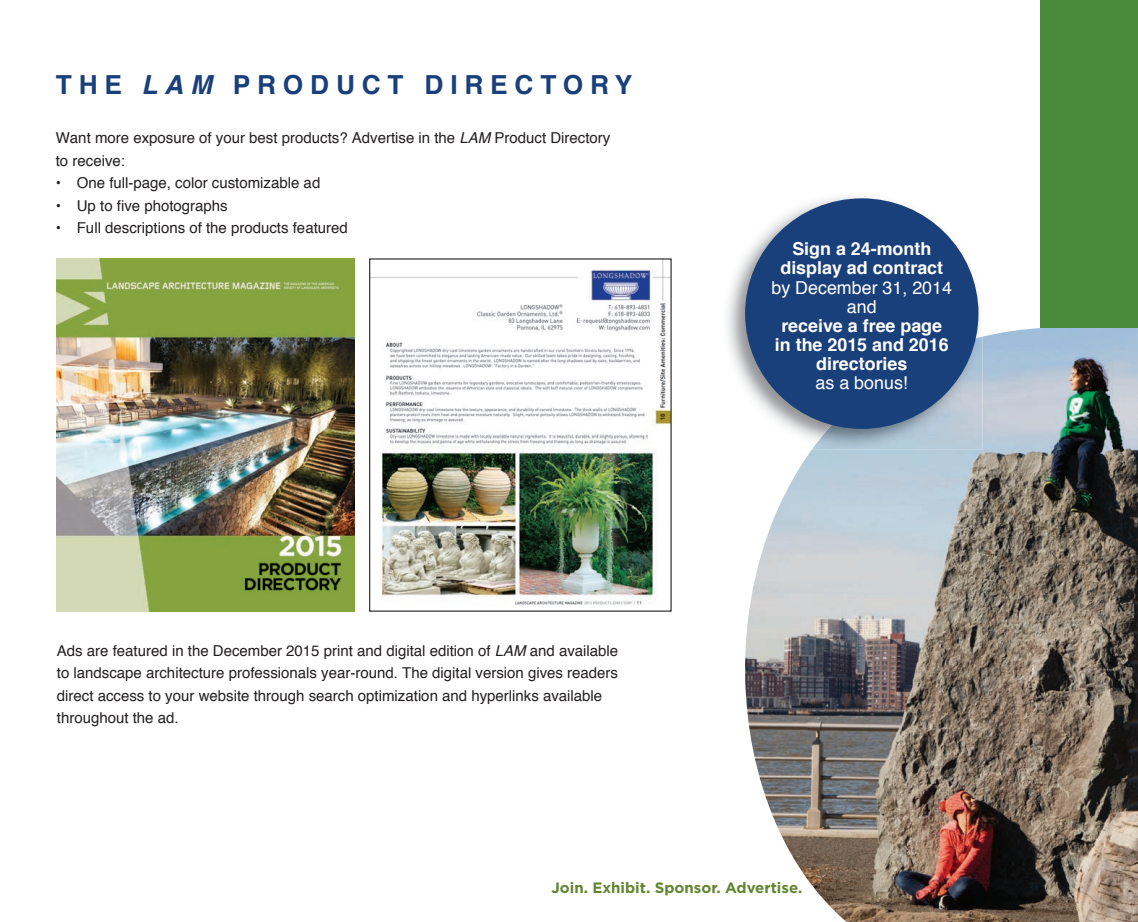
<style>
.page{position:relative;width:1138px;height:922px;background:#fff}
.page>*{position:absolute;margin:0;border:0;box-sizing:border-box;transform-origin:0 0}
.t1{font:700 26.25px "Helvetica";letter-spacing:.26em;color:#1a407b}
.t2{font:700 17.85px/19px "Helvetica";color:#fff;text-align:center}
.t3{font:17.85px/19px "Helvetica";color:#fff;text-align:center}
.t4{font:15px/22.5px "Helvetica";color:#231f20}
.t5{font:700 15px "Gotham";color:#618530}
.s1{font-style:italic}
</style>
<div class="page">
<img style="left:57px;top:258px;width:297px;height:353px">
<img style="left:371px;top:260px;width:298px;height:345px">
<img style="left:745px;top:328px;width:393px;height:594px">
<div style="left:1040px;top:0;width:98px;height:328px;background:#498b3a"></div>
<img style="left:727px;top:196px;width:255px;height:253px">
<img style="left:812px;top:336px;width:170px;height:113px">
<div style="left:745px;top:198px;width:233px;height:231px;background:#1a407b;border-radius:50%"></div>
<h1 class="t1" style="left:56px;top:63px;width:578px">THE <span class="s1">LAM</span> PRODUCT DIRECTORY</h1>
<p class="t4" style="left:56px;top:127px;width:556px">Want more exposure of your best products? Advertise in the <span class="s1">LAM</span> Product Directory to receive:</p>
<p class="t4" style="left:56px;top:172px;width:266px">• One full-page, color customizable ad</p>
<p class="t4" style="left:56px;top:195px;width:173px">• Up to five photographs</p>
<p class="t4" style="left:56px;top:217px;width:293px">• Full descriptions of the products featured</p>
<p class="t4" style="left:57px;top:640px;width:563px">Ads are featured in the December 2015 print and digital edition of <span class="s1">LAM</span> and available to landscape architecture professionals year-round. The digital version gives readers direct access to your website through search optimization and hyperlinks available throughout the ad.</p>
<p class="t2" style="left:780px;top:240px;width:164px">Sign a 24-month display ad contract</p>
<p class="t3" style="left:771px;top:278px;width:182px">by December 31, 2014 and</p>
<p class="t2" style="left:775px;top:316px;width:175px">receive a free page in the 2015 and 2016 directories</p>
<p class="t3" style="left:815px;top:374px;width:94px">as a bonus!</p>
<p class="t5" style="left:551px;top:877px;width:252px">Join. Exhibit. Sponsor. Advertise.</p>
</div>
